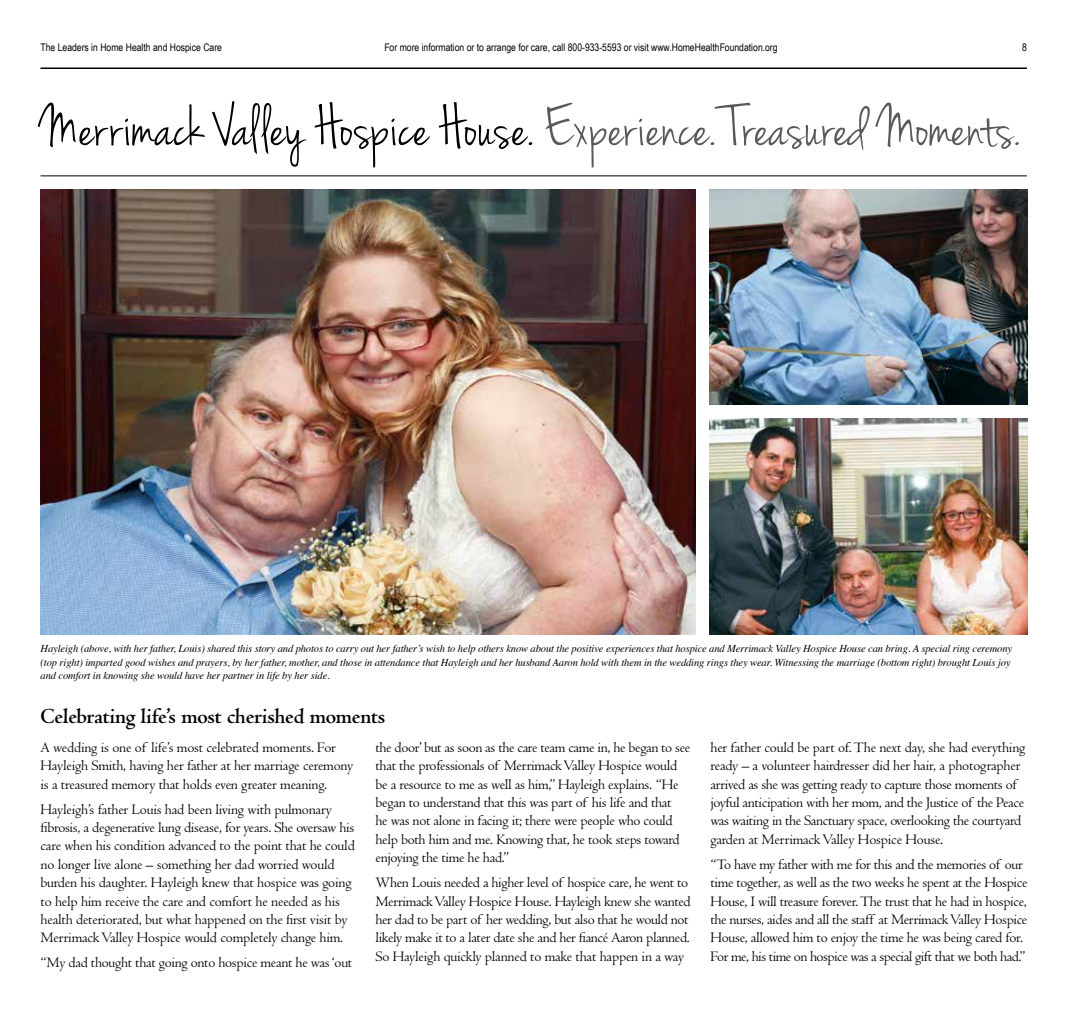
<style>
.page{position:relative;width:1068px;height:1026px;background:#fff}
.page>*{position:absolute;margin:0;border:0;box-sizing:border-box;transform-origin:0 0}
.t1{font:60.75px "Jenna Sue";letter-spacing:.01em;color:#000}
.t2{font:700 22.5px "Centaur";letter-spacing:-.015em;color:#000}
.t3{font:15px/18.5px "Centaur";letter-spacing:-.02em;color:#000}
.t4{font:italic 10.5px/13.5px "Times";letter-spacing:-.01em;color:#000}
.t5{font:10.5px "Arial Narrow";color:#000}
.s1{color:#58595b}
</style>
<div class="page">
<hr style="left:40px;top:68px;width:986px;height:1px;background:#000">
<hr style="left:40px;top:176px;width:986px;height:1px;background:#000">
<img style="left:40px;top:189px;width:655px;height:445px">
<img style="left:709px;top:189px;width:318px;height:216px">
<img style="left:709px;top:418px;width:318px;height:216px">
<p class="t5" style="left:40px;top:41px;width:183px">The Leaders in Home Health and Hospice Care</p>
<p class="t5" style="left:384px;top:41px;width:394px">For more information or to arrange for care, call 800-933-5593 or visit www.HomeHealthFoundation.org</p>
<p class="t5" style="left:1021px;top:41px;width:6px">8</p>
<h1 class="t1" style="left:40px;top:93px;width:980px">Merrimack Valley Hospice House. <span class="s1">Experience. Treasured Moments.</span></h1>
<p class="t4" style="left:40px;top:641px;width:972px">Hayleigh (above, with her father, Louis) shared this story and photos to carry out her father’s wish to help others know about the positive experiences that hospice and Merrimack Valley Hospice House can bring. A special ring ceremony (top right) imparted good wishes and prayers, by her father, mother, and those in attendance that Hayleigh and her husband Aaron hold with them in the wedding rings they wear. Witnessing the marriage (bottom right) brought Louis joy and comfort in knowing she would have her partner in life by her side.</p>
<h2 class="t2" style="left:40px;top:704px;width:346px">Celebrating life’s most cherished moments</h2>
<p class="t3" style="left:40px;top:738px;width:314px">A wedding is one of life’s most celebrated moments. For<br>Hayleigh Smith, having her father at her marriage ceremony is a treasured memory that holds even greater meaning.</p>
<p class="t3" style="left:40px;top:800px;width:316px">Hayleigh’s father Louis had been living with pulmonary fibrosis, a degenerative lung disease, for years. She oversaw his care when his condition advanced to the point that he could no longer live alone – something her dad worried would burden his daughter. Hayleigh knew that hospice was going to help him receive the care and comfort he needed as his health deteriorated, but what happened on the first visit by Merrimack Valley Hospice would completely change him.</p>
<p class="t3" style="left:40px;top:954px;width:313px">“My dad thought that going onto hospice meant he was ‘out</p>
<p class="t3" style="left:375px;top:738px;width:316px">the door’ but as soon as the care team came in, he began to see that the professionals of Merrimack Valley Hospice would be a resource to me as well as him,” Hayleigh explains. “He began to understand that this was part of his life and that<br>he was not alone in facing it; there were people who could help both him and me. Knowing that, he took steps toward enjoying the time he had.”</p>
<p class="t3" style="left:375px;top:874px;width:316px">When Louis needed a higher level of hospice care, he went to Merrimack Valley Hospice House. Hayleigh knew she wanted her dad to be part of her wedding, but also that he would not likely make it to a later date she and her fiancé Aaron planned.<br>So Hayleigh quickly planned to make that happen in a way</p>
<p class="t3" style="left:710px;top:738px;width:316px">her father could be part of. The next day, she had everything ready – a volunteer hairdresser did her hair, a photographer arrived as she was getting ready to capture those moments of joyful anticipation with her mom, and the Justice of the Peace was waiting in the Sanctuary space, overlooking the courtyard garden at Merrimack Valley Hospice House.</p>
<p class="t3" style="left:710px;top:855px;width:318px">“To have my father with me for this and the memories of our time together, as well as the two weeks he spent at the Hospice House, I will treasure forever. The trust that he had in hospice, the nurses, aides and all the staff at Merrimack Valley Hospice House, allowed him to enjoy the time he was being cared for.<br>For me, his time on hospice was a special gift that we both had.”</p>
</div>
